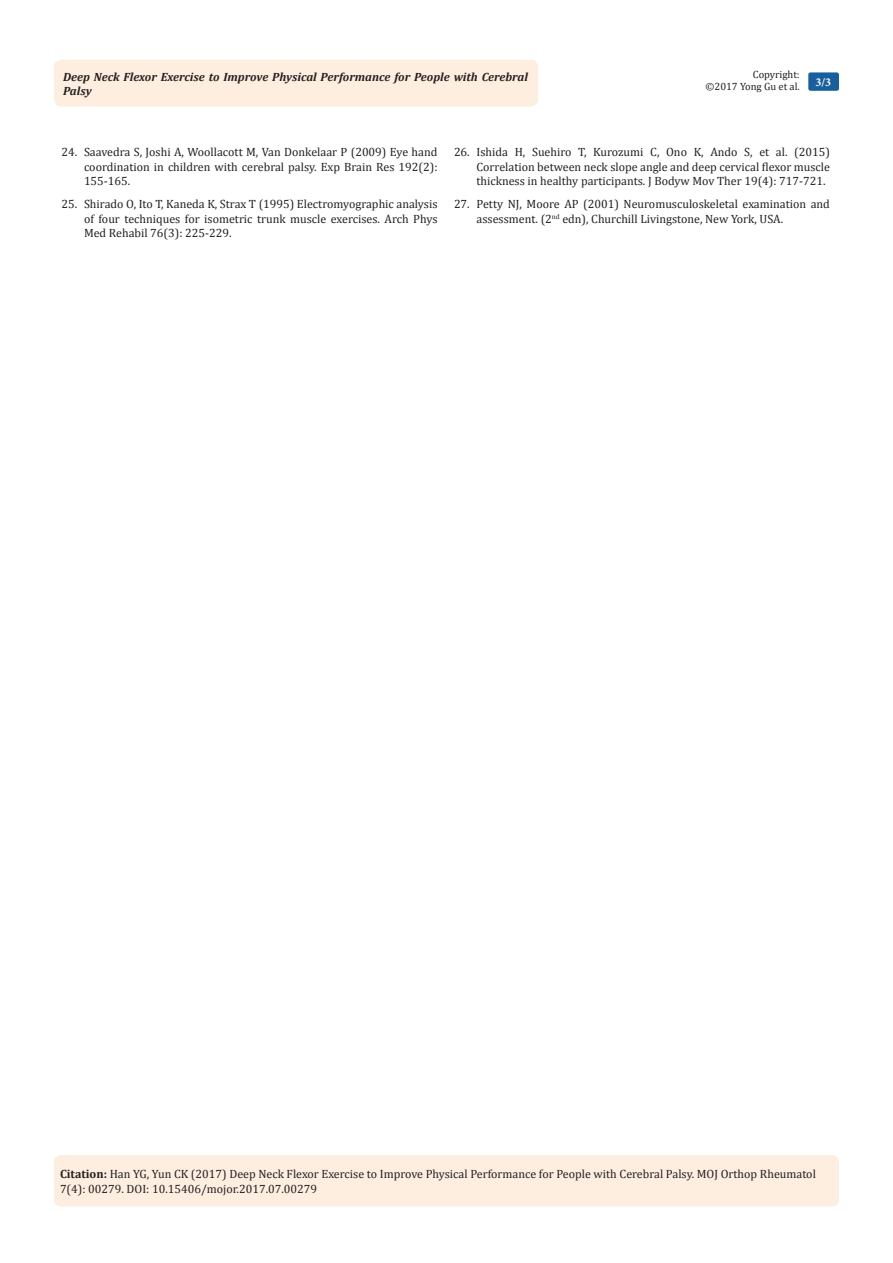
<style>
.page{position:relative;width:893px;height:1263px;background:#fff}
.page>*{position:absolute;margin:0;border:0;box-sizing:border-box;transform-origin:0 0}
.Citation{font:12px/14.4px "Cambria";color:#231f20;text-align:justify}
.t1{font:italic 700 12px/14.4px "Cambria";color:#231f20}
.t2{font:700 12px "Minion Pro";color:#fff}
.t3{font:10.5px/12.6px "Cambria";color:#231f20;text-align:right}
.s1{font-weight:700}
</style>
<div class="page">
<div style="left:54px;top:1155px;width:785px;height:51px;background:#feeee0;border-radius:7px"></div>
<div style="left:54px;top:60px;width:484px;height:46px;background:#feeee0;border-radius:8px"></div>
<div style="left:808px;top:72px;width:31px;height:19px;background:#18609d;border-radius:2px"></div>
<p class="t3" style="left:706px;top:68px;width:96px">Copyright:<br>©2017 Yong Gu et al.</p>
<p class="t1" style="left:63px;top:69px;width:467px">Deep Neck Flexor Exercise to Improve Physical Performance for People with Cerebral<br>Palsy</p>
<p class="t2" style="left:815px;top:74px;width:17px">3/3</p>
<p class="Citation" style="left:84px;top:145px;width:355px;text-indent:-22px">24. Saavedra S, Joshi A, Woollacott M, Van Donkelaar P (2009) Eye hand coordination in children with cerebral palsy. Exp Brain Res 192(2):<br>155-165.</p>
<p class="Citation" style="left:84px;top:197px;width:355px;text-indent:-22px">25. Shirado O, Ito T, Kaneda K, Strax T (1995) Electromyographic analysis of four techniques for isometric trunk muscle exercises. Arch Phys Med Rehabil 76(3): 225-229.</p>
<p class="Citation" style="left:476px;top:145px;width:355px;text-indent:-22px">26. Ishida H, Suehiro T, Kurozumi C, Ono K, Ando S, et al. (2015)<br>Correlation between neck slope angle and deep cervical flexor muscle thickness in healthy participants. J Bodyw Mov Ther 19(4): 717-721.</p>
<p class="Citation" style="left:476px;top:197px;width:355px;text-indent:-22px">27. Petty NJ, Moore AP (2001) Neuromusculoskeletal examination and assessment. (2<sup>nd</sup> edn), Churchill Livingstone, New York, USA.</p>
<p class="Citation" style="left:60px;top:1167px;width:757px"><span class="s1">Citation:</span> Han YG, Yun CK (2017) Deep Neck Flexor Exercise to Improve Physical Performance for People with Cerebral Palsy. MOJ Orthop Rheumatol<br>7(4): 00279. DOI: 10.15406/mojor.2017.07.00279</p>
</div>
